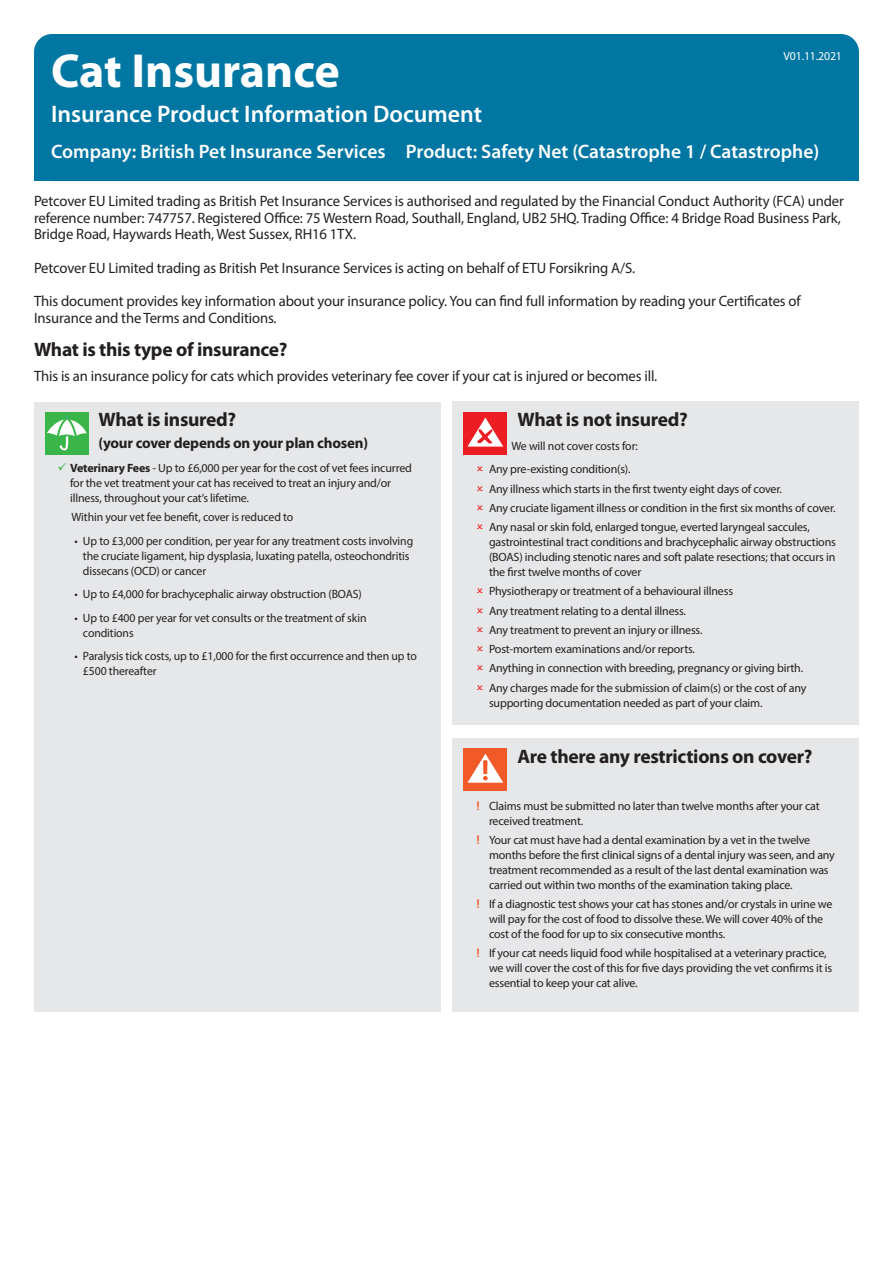
<style>
.page{position:relative;width:893px;height:1263px;background:#fff}
.page>*{position:absolute;margin:0;border:0;box-sizing:border-box;transform-origin:0 0}
.Form_title{font:700 48px "Myriad Pro";color:#fff}
.Form_sub_title{font:600 24px "Myriad Pro";color:#fff}
.Cover_subhead{font:700 19.5px "Myriad Pro";letter-spacing:-.015em;color:#231f20}
.Company_Product_head{font:600 19.5px "Myriad Pro";color:#fff}
.Form_intro{font:15px/16.5px "Myriad Pro";letter-spacing:-.01em;color:#231f20}
.Cover_subhead-2{font:700 15px "Myriad Pro";letter-spacing:-.015em;color:#231f20}
.First_line_sub_bulle{font:12px/15px "Myriad Pro";letter-spacing:-.015em;color:#231f20}
.General_body_copy{font:12px "Myriad Pro";letter-spacing:-.01em;color:#231f20}
.General_body_copy-2{font:12px "Myriad Pro";letter-spacing:-.01em;color:#fff}
.s1{font-weight:700}
.s2{font-family:"Museo Sans 700";color:#f15929}
</style>
<div class="page">
<div style="left:453px;top:738px;width:406px;height:273px;background:#e6e7e9"></div>
<div style="left:463px;top:748px;width:44px;height:43px;background:#f15929"></div>
<svg style="left:467px;top:754px;width:36px;height:29px"></svg>
<div style="left:453px;top:402px;width:406px;height:323px;background:#e6e7e9"></div>
<div style="left:463px;top:412px;width:44px;height:43px;background:#ee1d23"></div>
<svg style="left:467px;top:417px;width:36px;height:30px"></svg>
<div style="left:34px;top:34px;width:825px;height:147px;background:#0076a3;border-radius:18px"></div>
<div style="left:34px;top:402px;width:406px;height:609px;background:#e6e7e9"></div>
<div style="left:45px;top:412px;width:43px;height:43px;background:#3ab54a"></div>
<svg style="left:47px;top:415px;width:40px;height:35px"></svg>
<p class="General_body_copy-2" style="left:783px;top:49px;width:60px">V01.11.2021</p>
<p class="Form_title" style="left:51px;top:40px;width:290px">Cat Insurance</p>
<p class="Form_sub_title" style="left:51px;top:99px;width:433px">Insurance Product Information Document</p>
<p class="Company_Product_head" style="left:51px;top:139px;width:770px">Company: British Pet Insurance Services Product: Safety Net (Catastrophe 1 / Catastrophe)</p>
<p class="Form_intro" style="left:34px;top:193px;width:811px">Petcover EU Limited trading as British Pet Insurance Services is authorised and regulated by the Financial Conduct Authority (FCA) under reference number: 747757. Registered Office: 75 Western Road, Southall, England, UB2 5HQ. Trading Office: 4 Bridge Road Business Park,<br>Bridge Road, Haywards Heath, West Sussex, RH16 1TX.</p>
<p class="Form_intro" style="left:34px;top:259px;width:603px">Petcover EU Limited trading as British Pet Insurance Services is acting on behalf of ETU Forsikring A/S.</p>
<p class="Form_intro" style="left:34px;top:293px;width:768px">This document provides key information about your insurance policy. You can find full information by reading your Certificates of<br>Insurance and the Terms and Conditions.</p>
<p class="Cover_subhead" style="left:34px;top:337px;width:255px">What is this type of insurance?</p>
<p class="Form_intro" style="left:34px;top:368px;width:625px">This is an insurance policy for cats which provides veterinary fee cover if your cat is injured or becomes ill.</p>
<p class="Cover_subhead" style="left:99px;top:407px;width:139px">What is insured?</p>
<p class="Cover_subhead-2" style="left:99px;top:434px;width:271px">(your cover depends on your plan chosen)</p>
<p class="First_line_sub_bulle" style="left:70px;top:460px;width:343px"><span class="s1">Veterinary Fees</span> - Up to £6,000 per year for the cost of vet fees incurred for the vet treatment your cat has received to treat an injury and/or illness, throughout your cat’s lifetime.</p>
<p class="First_line_sub_bulle" style="left:72px;top:509px;width:223px">Within your vet fee benefit, cover is reduced to</p>
<p class="First_line_sub_bulle" style="left:83px;top:533px;width:332px;text-indent:-9px">• Up to £3,000 per condition, per year for any treatment costs involving the cruciate ligament, hip dysplasia, luxating patella, osteochondritis dissecans (OCD) or cancer</p>
<p class="First_line_sub_bulle" style="left:74px;top:586px;width:289px">• Up to £4,000 for brachycephalic airway obstruction (BOAS)</p>
<p class="First_line_sub_bulle" style="left:83px;top:610px;width:285px;text-indent:-9px">• Up to £400 per year for vet consults or the treatment of skin conditions</p>
<p class="First_line_sub_bulle" style="left:83px;top:648px;width:336px;text-indent:-9px">• Paralysis tick costs, up to £1,000 for the first occurrence and then up to £500 thereafter</p>
<p class="Cover_subhead" style="left:517px;top:407px;width:172px">What is not insured?</p>
<p class="General_body_copy" style="left:511px;top:438px;width:128px">We will not cover costs for:</p>
<p class="First_line_sub_bulle" style="left:489px;top:462px;width:143px">Any pre-existing condition(s).</p>
<p class="First_line_sub_bulle" style="left:489px;top:481px;width:294px">Any illness which starts in the first twenty eight days of cover.</p>
<p class="First_line_sub_bulle" style="left:489px;top:500px;width:348px">Any cruciate ligament illness or condition in the first six months of cover.</p>
<p class="First_line_sub_bulle" style="left:489px;top:519px;width:348px">Any nasal or skin fold, enlarged tongue, everted laryngeal saccules, gastrointestinal tract conditions and brachycephalic airway obstructions (BOAS) including stenotic nares and soft palate resections; that occurs in the first twelve months of cover</p>
<p class="First_line_sub_bulle" style="left:489px;top:584px;width:246px">Physiotherapy or treatment of a behavioural illness</p>
<p class="First_line_sub_bulle" style="left:489px;top:603px;width:199px">Any treatment relating to a dental illness.</p>
<p class="First_line_sub_bulle" style="left:489px;top:622px;width:215px">Any treatment to prevent an injury or illness.</p>
<p class="First_line_sub_bulle" style="left:489px;top:641px;width:208px">Post-mortem examinations and/or reports.</p>
<p class="First_line_sub_bulle" style="left:489px;top:661px;width:316px">Anything in connection with breeding, pregnancy or giving birth.</p>
<p class="First_line_sub_bulle" style="left:489px;top:680px;width:319px">Any charges made for the submission of claim(s) or the cost of any supporting documentation needed as part of your claim.</p>
<p class="Cover_subhead" style="left:517px;top:743px;width:297px">Are there any restrictions on cover?</p>
<p class="First_line_sub_bulle" style="left:489px;top:798px;width:332px;text-indent:-13px"><span class="s2">!</span> Claims must be submitted no later than twelve months after your cat received treatment.</p>
<p class="First_line_sub_bulle" style="left:489px;top:832px;width:347px;text-indent:-13px"><span class="s2">!</span> Your cat must have had a dental examination by a vet in the twelve months before the first clinical signs of a dental injury was seen, and any treatment recommended as a result of the last dental examination was carried out within two months of the examination taking place.</p>
<p class="First_line_sub_bulle" style="left:489px;top:896px;width:345px;text-indent:-13px"><span class="s2">!</span> If a diagnostic test shows your cat has stones and/or crystals in urine we will pay for the cost of food to dissolve these. We will cover 40% of the cost of the food for up to six consecutive months.</p>
<p class="First_line_sub_bulle" style="left:489px;top:945px;width:345px;text-indent:-13px"><span class="s2">!</span> If your cat needs liquid food while hospitalised at a veterinary practice, we will cover the cost of this for five days providing the vet confirms it is essential to keep your cat alive.</p>
</div>
